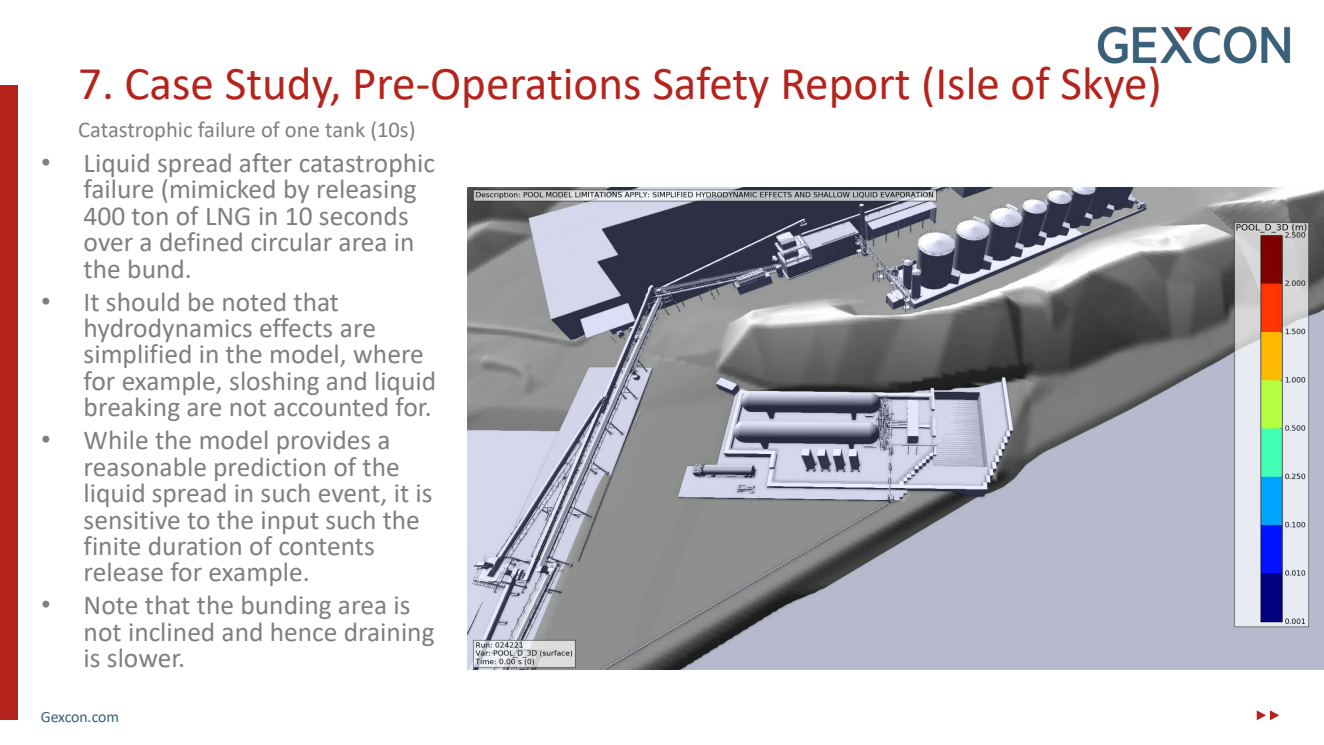
<style>
.page{position:relative;width:1324px;height:745px;background:#fff}
.page>*{position:absolute;margin:0;border:0;box-sizing:border-box;transform-origin:0 0}
.t1{font:47.12px "Calibri";color:#b5231c}
.t2{font:27.5px/26.4px "Calibri";color:#7e7f7e}
.t3{font:22.5px "Calibri";color:#7e7f7e}
.t4{font:15.75px "Calibri";letter-spacing:-.015em;color:#39607a}
.s1{font-family:"Arial"}
</style>
<div class="page">
<svg style="left:1256px;top:710px;width:23px;height:10px"></svg>
<div style="left:0;top:85px;width:18px;height:634px;background:#b5231c"></div>
<img style="left:1097px;top:26px;width:193px;height:38px">
<img style="left:467px;top:187px;width:856px;height:482px">
<p class="t1" style="left:78px;top:51px;width:1085px">7. Case Study, Pre-Operations Safety Report (Isle of Skye)</p>
<p class="t3" style="left:78px;top:114px;width:339px">Catastrophic failure of one tank (10s)</p>
<p class="t2" style="left:84px;top:149px;width:353px;text-indent:-42px"><span class="s1">•</span> Liquid spread after catastrophic failure (mimicked by releasing<br>400 ton of LNG in 10 seconds over a defined circular area in the bund.</p>
<p class="t2" style="left:84px;top:287px;width:354px;text-indent:-42px"><span class="s1">•</span> It should be noted that hydrodynamics effects are simplified in the model, where for example, sloshing and liquid breaking are not accounted for.</p>
<p class="t2" style="left:84px;top:426px;width:350px;text-indent:-42px"><span class="s1">•</span> While the model provides a reasonable prediction of the liquid spread in such event, it is sensitive to the input such the finite duration of contents release for example.</p>
<p class="t2" style="left:84px;top:591px;width:352px;text-indent:-42px"><span class="s1">•</span> Note that the bunding area is not inclined and hence draining is slower.</p>
<p class="t4" style="left:41px;top:705px;width:80px">Gexcon.com</p>
</div>
